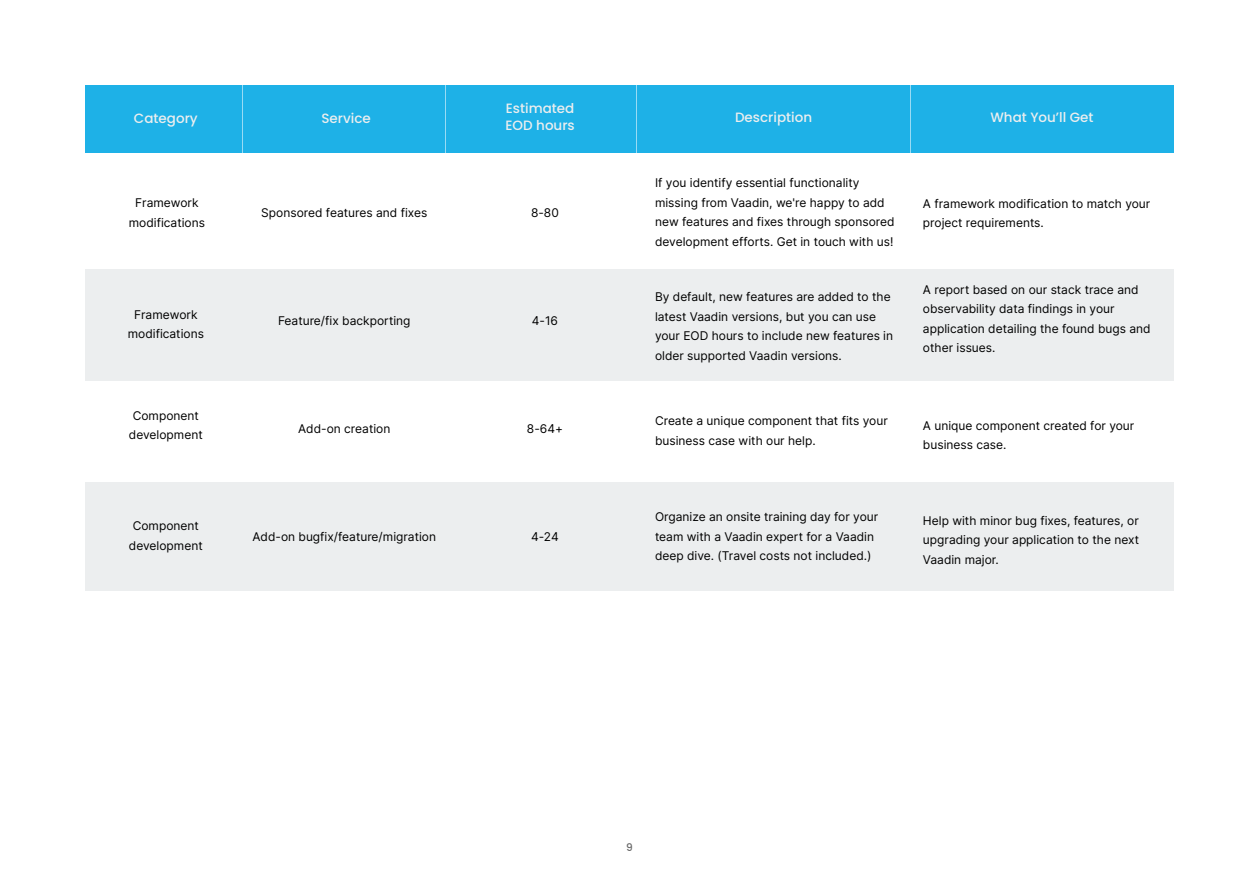
<style>
.page{position:relative;width:1259px;height:893px;background:#fff}
.page>*{position:absolute;margin:0;border:0;box-sizing:border-box;transform-origin:0 0}
.t1{font:500 13.5px/16.5px "Poppins";color:#eceeef}
.t2{font:12px/19.5px "Inter";color:#000}
.t3{font:500 10.5px "Poppins";color:#666}
</style>
<div class="page">
<div style="left:85px;top:85px;width:1089px;height:68px;background:#1eb1e7"></div>
<hr style="left:242px;top:85px;width:1px;height:68px;background:#fff">
<hr style="left:445px;top:86px;width:1px;height:68px;background:#fff">
<hr style="left:636px;top:85px;width:1px;height:68px;background:#fff">
<hr style="left:910px;top:85px;width:1px;height:68px;background:#fff">
<div style="left:85px;top:269px;width:1089px;height:113px;background:#eceeef"></div>
<div style="left:85px;top:482px;width:1089px;height:109px;background:#eceeef"></div>
<div style="left:85px;top:381px;width:1089px;height:100px;background:#fff"></div>
<p class="t1" style="left:134px;top:110px;width:65px">Category</p>
<p class="t1" style="left:321px;top:110px;width:51px">Service</p>
<p class="t1" style="left:505px;top:100px;width:71px">Estimated<br>EOD hours</p>
<p class="t1" style="left:735px;top:109px;width:79px">Description</p>
<p class="t1" style="left:990px;top:109px;width:105px">What You’ll Get</p>
<p class="t2" style="left:129px;top:193px;width:78px;text-align:center">Framework modifications</p>
<p class="t2" style="left:261px;top:202px;width:167px">Sponsored features and fixes</p>
<p class="t2" style="left:531px;top:202px;width:29px">8-80</p>
<p class="t2" style="left:128px;top:304px;width:78px;text-align:center">Framework modifications</p>
<p class="t2" style="left:278px;top:311px;width:134px">Feature/fix backporting</p>
<p class="t2" style="left:532px;top:311px;width:28px">4-16</p>
<p class="t2" style="left:655px;top:173px;width:241px">If you identify essential functionality missing from Vaadin, we're happy to add new features and fixes through sponsored development efforts. Get in touch with us!</p>
<p class="t2" style="left:923px;top:193px;width:229px">A framework modification to match your project requirements.</p>
<p class="t2" style="left:655px;top:287px;width:240px">By default, new features are added to the latest Vaadin versions, but you can use your EOD hours to include new features in older supported Vaadin versions.</p>
<p class="t2" style="left:923px;top:279px;width:229px">A report based on our stack trace and observability data findings in your application detailing the found bugs and other issues.</p>
<p class="t2" style="left:129px;top:405px;width:75px;text-align:center">Component development</p>
<p class="t2" style="left:298px;top:418px;width:94px">Add-on creation</p>
<p class="t2" style="left:527px;top:418px;width:38px">8-64+</p>
<p class="t2" style="left:655px;top:411px;width:234px">Create a unique component that fits your business case with our help.</p>
<p class="t2" style="left:923px;top:415px;width:213px">A unique component created for your business case.</p>
<p class="t2" style="left:129px;top:516px;width:75px;text-align:center">Component development</p>
<p class="t2" style="left:252px;top:527px;width:185px">Add-on bugfix/feature/migration</p>
<p class="t2" style="left:531px;top:527px;width:29px">4-24</p>
<p class="t2" style="left:655px;top:507px;width:225px">Organize an onsite training day for your team with a Vaadin expert for a Vaadin deep dive. (Travel costs not included.)</p>
<p class="t2" style="left:923px;top:510px;width:218px;text-align:justify">Help with minor bug fixes, features, or upgrading your application to the next Vaadin major.</p>
<p class="t3" style="left:626px;top:841px;width:8px">9</p>
</div>
